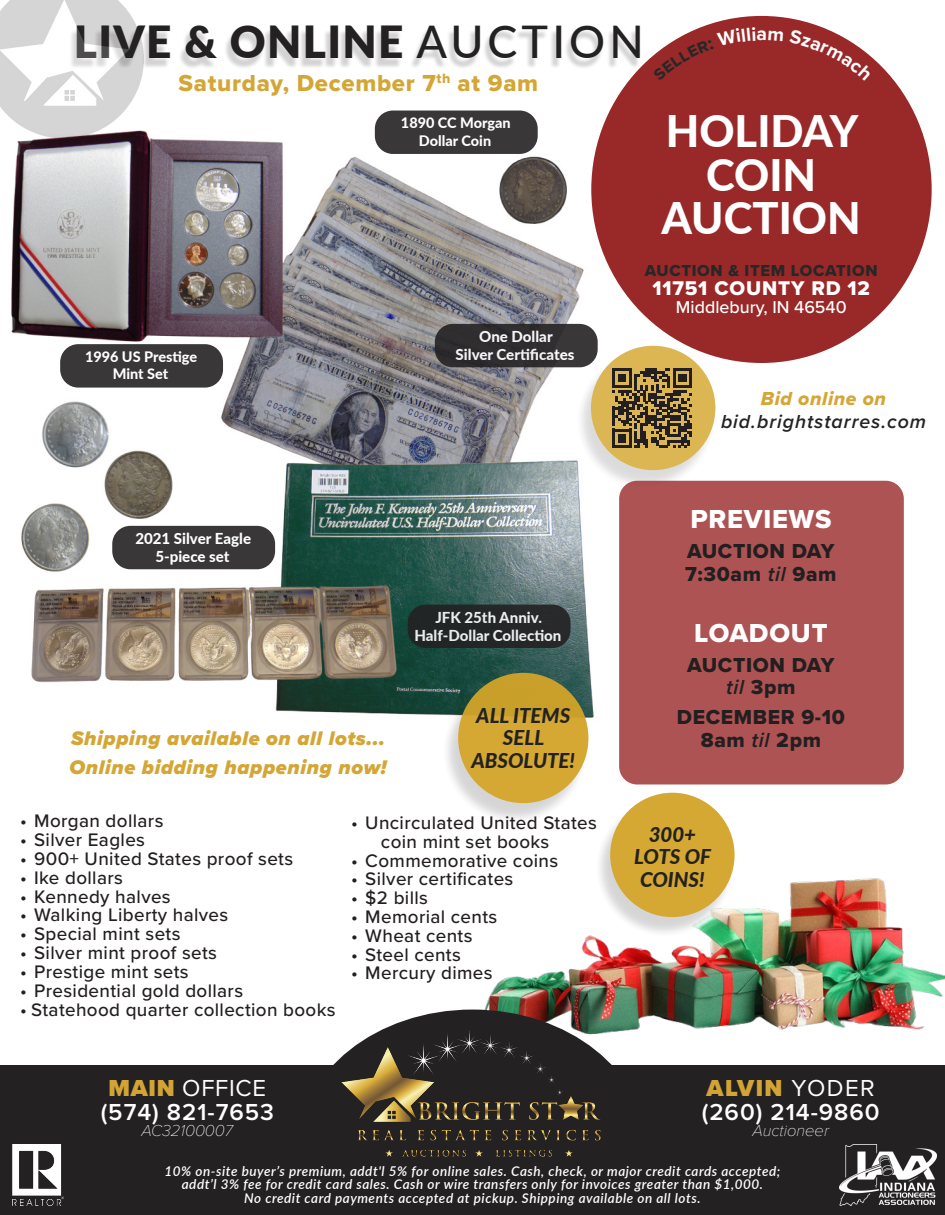
<style>
.page{position:relative;width:945px;height:1215px;background:#fff}
.page>*{position:absolute;margin:0;border:0;box-sizing:border-box;transform-origin:0 0}
.t1{font:900 44.25px "Lato";letter-spacing:.03em;color:#232122}
.t2{font:800 43.5px "Lato";color:#fff}
.t3{font:27px "Proxima Nova Extrabld";letter-spacing:.03em;color:#fff}
.t4{font:600 24px "Proxima Nova";letter-spacing:.04em;color:#fff}
.t5{font:24px "Proxima Nova Extrabld";letter-spacing:.03em;color:#d4a636}
.t6{font:24px "Proxima Nova";letter-spacing:.03em;color:#fff}
.t7{font:900 24px "Proxima Nova";letter-spacing:.06em;color:#d2a435}
.t8{font:21px/22.5px "Proxima Nova Extrabld";letter-spacing:.03em;color:#231f20}
.t9{font:italic 600 21px "Proxima Nova";color:#231f20}
.t10{font:20.55px "Proxima Nova Extrabld";letter-spacing:.04em;color:#fff}
.t11{font:italic 900 20.4px "Proxima Nova";letter-spacing:.03em;color:#d4a636}
.t12{font:italic 800 20.4px "Lato";color:#232122}
.t13{font:italic 600 19.5px "Proxima Nova";letter-spacing:.05em;color:#242223}
.t14{font:19.5px "Proxima Nova Extrabld It";letter-spacing:.03em;color:#d4a636}
.t15{font:700 19.5px "Proxima Nova";color:#fff}
.t16{font:500 18.75px/18.8px "Proxima Nova";letter-spacing:.02em;color:#231f20}
.t17{font:500 17.85px "Proxima Nova";color:#fff}
.t18{font:italic 100 16.5px "Proxima Nova";color:#fff}
.t19{font:16.5px "Proxima Nova Extrabld";letter-spacing:.04em;color:#262727}
.t20{font:800 15.15px/18.1px "Lato";color:#fff;text-align:center}
.t21{font:800 14.4px/17.4px "Lato";color:#fff;text-align:center}
.t22{font:italic 600 13.5px/13.5px "Lato";letter-spacing:.04em;color:#fff;text-align:center}
.s1{font-weight:500;font-size:45px}
.s2{font-weight:900;color:#d2a435}
.s3{font-family:"Proxima Nova";font-weight:600;font-style:italic}
.s4{font-family:"Proxima Nova Extrabld";font-weight:400;font-style:normal}
.s5{font-weight:400;color:#fff}
</style>
<div class="page">
<img style="left:11px;top:130px;width:594px;height:588px">
<img style="left:460px;top:878px;width:485px;height:152px">
<div style="left:60px;top:344px;width:163px;height:44px;background:#393738;border-radius:18px"></div>
<div style="left:435px;top:324px;width:163px;height:43px;background:#302e2f;border-radius:18px"></div>
<div style="left:112px;top:526px;width:163px;height:43px;background:#393738;border-radius:18px"></div>
<div style="left:375px;top:111px;width:163px;height:43px;background:#393738;border-radius:18px"></div>
<div style="left:442px;top:678px;width:147px;height:147px;background:#231f20;opacity:.2"></div>
<div style="left:458px;top:673px;width:130px;height:130px;background:#d4a832;border-radius:50%"></div>
<div style="left:408px;top:605px;width:163px;height:43px;background:#232122;border-radius:18px"></div>
<div style="left:0;top:1065px;width:945px;height:119px;background:#232122"></div>
<img style="left:333px;top:1010px;width:313px;height:147px">
<div style="left:591px;top:16px;width:341px;height:347px;background:#992929;border-radius:50%"></div>
<div style="left:0;top:1158px;width:945px;height:57px;background:#232122"></div>
<img style="left:840px;top:1144px;width:97px;height:62px">
<img style="left:13px;top:1144px;width:51px;height:62px">
<div style="left:575px;top:350px;width:141px;height:141px;background:#231f20;opacity:.2"></div>
<div style="left:591px;top:346px;width:124px;height:124px;background:#dbb653;border-radius:50%"></div>
<svg style="left:612px;top:368px;width:80px;height:80px"></svg>
<div style="left:69px;top:29px;width:571px;height:41px;background:#231f20;opacity:.2"></div>
<div style="left:619px;top:481px;width:285px;height:303px;background:#ad5353;border-radius:18px"></div>
<img style="left:0;top:0;width:143px;height:138px">
<div style="left:595px;top:797px;width:140px;height:141px;background:#231f20;opacity:.2"></div>
<div style="left:610px;top:793px;width:125px;height:124px;background:#d4a832;border-radius:50%"></div>
<svg style="left:653px;top:27px;width:49px;height:29px"></svg>
<svg style="left:829px;top:30px;width:44px;height:29px"></svg>
<p class="t1" style="left:74px;top:9px;width:571px">LIVE &amp; ONLINE <span class="s1">AUCTION</span></p>
<p class="t5" style="left:179px;top:65px;width:361px">Saturday, December 7<sup>th</sup> at 9am</p>
<p class="t21" style="left:401px;top:114px;width:111px">1890 CC Morgan<br>Dollar Coin</p>
<p class="t15" style="left:757px;top:19px;width:12px">a</p>
<p class="t2" style="left:666px;top:99px;width:194px">HOLIDAY</p>
<p class="t2" style="left:706px;top:142px;width:112px">COIN</p>
<p class="t2" style="left:662px;top:186px;width:201px">AUCTION</p>
<p class="t21" style="left:85px;top:347px;width:114px">1996 US Prestige<br>Mint Set</p>
<p class="t20" style="left:456px;top:327px;width:120px">One Dollar<br>Silver Certificates</p>
<p class="t20" style="left:135px;top:529px;width:117px">2021 Silver Eagle<br>5-piece set</p>
<p class="t11" style="left:71px;top:723px;width:316px">Shipping available on all lots...</p>
<p class="t11" style="left:69px;top:752px;width:319px">Online bidding happening now!</p>
<p class="t20" style="left:414px;top:607px;width:149px">JFK 25th Anniv.<br>Half-Dollar Collection</p>
<p class="t12" style="left:476px;top:700px;width:96px">ALL ITEMS</p>
<p class="t12" style="left:503px;top:723px;width:43px">SELL</p>
<p class="t12" style="left:471px;top:745px;width:105px">ABSOLUTE!</p>
<p class="t16" style="left:20px;top:811px;width:145px">• Morgan dollars</p>
<p class="t16" style="left:20px;top:830px;width:127px">• Silver Eagles</p>
<p class="t16" style="left:20px;top:849px;width:275px">• 900+ United States proof sets</p>
<p class="t16" style="left:20px;top:868px;width:104px">• Ike dollars</p>
<p class="t16" style="left:20px;top:886px;width:152px">• Kennedy halves</p>
<p class="t16" style="left:20px;top:905px;width:210px">• Walking Liberty halves</p>
<p class="t16" style="left:20px;top:924px;width:162px">• Special mint sets</p>
<p class="t16" style="left:20px;top:943px;width:199px">• Silver mint proof sets</p>
<p class="t16" style="left:20px;top:962px;width:170px">• Prestige mint sets</p>
<p class="t16" style="left:20px;top:980px;width:225px">• Presidential gold dollars</p>
<p class="t16" style="left:20px;top:999px;width:317px">• Statehood quarter collection books</p>
<p class="t16" style="left:381px;top:813px;width:217px;text-indent:-30px">• Uncirculated United States coin mint set books</p>
<p class="t16" style="left:351px;top:850px;width:209px">• Commemorative coins</p>
<p class="t16" style="left:351px;top:869px;width:164px">• Silver certificates</p>
<p class="t16" style="left:351px;top:888px;width:78px">• $2 bills</p>
<p class="t16" style="left:351px;top:907px;width:148px">• Memorial cents</p>
<p class="t16" style="left:351px;top:926px;width:123px">• Wheat cents</p>
<p class="t16" style="left:351px;top:944px;width:111px">• Steel cents</p>
<p class="t16" style="left:351px;top:963px;width:143px">• Mercury dimes</p>
<p class="t6" style="left:108px;top:1070px;width:159px"><span class="s2">MAIN</span> OFFICE</p>
<p class="t4" style="left:101px;top:1094px;width:175px">(574) 821-7653</p>
<p class="t18" style="left:142px;top:1118px;width:93px">AC32100007</p>
<p class="t19" style="left:645px;top:258px;width:234px">AUCTION &amp; ITEM LOCATION</p>
<p class="t10" style="left:652px;top:273px;width:219px">11751 COUNTY RD 12</p>
<p class="t17" style="left:676px;top:294px;width:172px">Middlebury, IN 46540</p>
<p class="t14" style="left:761px;top:384px;width:127px">Bid online on</p>
<p class="t13" style="left:721px;top:407px;width:207px">bid.brightstarres.com</p>
<p class="t3" style="left:690px;top:499px;width:143px">PREVIEWS</p>
<p class="t8" style="left:685px;top:540px;width:153px">AUCTION DAY<br>7:30am <span class="s3">til</span> 9am</p>
<p class="t3" style="left:694px;top:613px;width:135px">LOADOUT</p>
<p class="t8" style="left:687px;top:653px;width:149px">AUCTION DAY</p>
<p class="t9" style="left:726px;top:672px;width:71px">til <span class="s4">3pm</span></p>
<p class="t8" style="left:677px;top:706px;width:170px">DECEMBER 9-10</p>
<p class="t8" style="left:701px;top:728px;width:122px">8am <span class="s3">til</span> 2pm</p>
<p class="t12" style="left:649px;top:819px;width:49px">300+</p>
<p class="t12" style="left:634px;top:842px;width:78px">LOTS OF</p>
<p class="t12" style="left:640px;top:864px;width:66px">COINS!</p>
<p class="t7" style="left:707px;top:1070px;width:170px">ALVIN <span class="s5">YODER</span></p>
<p class="t4" style="left:702px;top:1094px;width:179px">(260) 214-9860</p>
<p class="t18" style="left:752px;top:1118px;width:78px">Auctioneer</p>
<p class="t22" style="left:164px;top:1164px;width:617px">10% on-site buyer’s premium, addt'l 5% for online sales. Cash, check, or major credit cards accepted; addt’l 3% fee for credit card sales. Cash or wire transfers only for invoices greater than $1,000.<br>No credit card payments accepted at pickup. Shipping available on all lots.</p>
</div>
